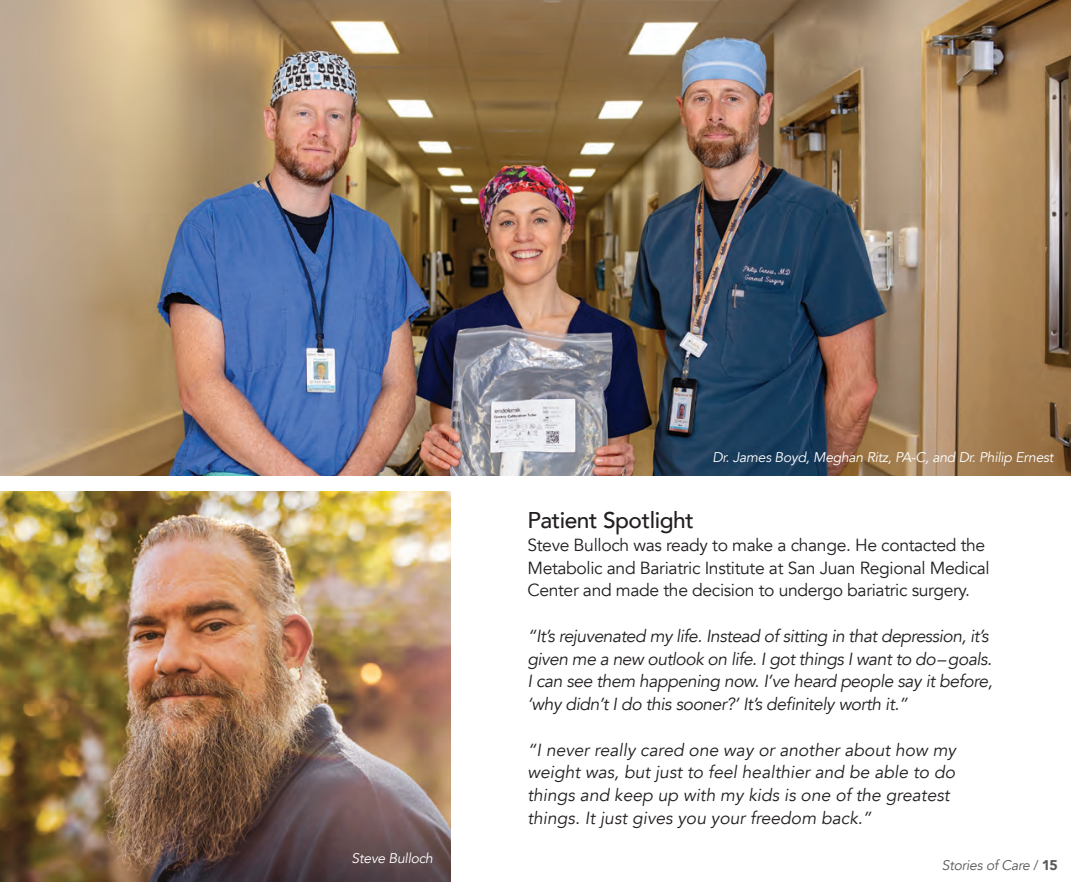
<style>
.page{position:relative;width:1071px;height:882px;background:#fff}
.page>*{position:absolute;margin:0;border:0;box-sizing:border-box;transform-origin:0 0}
.t1{font:500 22.75px "Avenir";letter-spacing:-.02em;color:#231f20}
.t2{font:italic 17.5px/22.8px "Avenir";letter-spacing:-.025em;color:#231f20}
.t3{font:italic 17.5px/22.8px "Avenir";color:#231f20}
.t4{font:17.5px/22.8px "Avenir";letter-spacing:-.02em;color:#231f20}
.t5{font:italic 14px "Avenir";letter-spacing:-.02em;color:#fff}
.t6{font:italic 14px "Avenir";letter-spacing:-.02em;color:#57585a}
.s1{font-style:normal}
.s2{font-weight:900;font-style:normal}
</style>
<div class="page">
<img style="left:0;top:0;width:1071px;height:475px">
<img style="left:0;top:491px;width:451px;height:391px">
<p class="t5" style="left:352px;top:850px;width:83px">Steve Bulloch</p>
<p class="t5" style="left:712px;top:449px;width:343px">Dr. James Boyd, Meghan Ritz, PA-C, and Dr. Philip Ernest</p>
<h1 class="t1" style="left:527px;top:501px;width:168px">Patient Spotlight</h1>
<p class="t4" style="left:527px;top:534px;width:464px">Steve Bulloch was ready to make a change. He contacted the<br>Metabolic and Bariatric Institute at San Juan Regional Medical<br>Center and made the decision to undergo bariatric surgery.</p>
<p class="t2" style="left:527px;top:625px;width:467px">“It’s rejuvenated my life. Instead of sitting in that depression, it’s given me a new outlook on life. I got things I want to do–goals.<br>I can see them happening now. I’ve heard people say it before, ‘why didn’t I do this sooner?’ It’s definitely worth it.”</p>
<p class="t3" style="left:527px;top:739px;width:430px">“I never really cared one way or another about how my weight was, but just to feel healthier and be able to do things and keep up with my kids is one of the greatest things. It just gives you your freedom back.”</p>
<p class="t6" style="left:942px;top:857px;width:117px">Stories of Care <span class="s1">/</span> <span class="s2">15</span></p>
</div>
